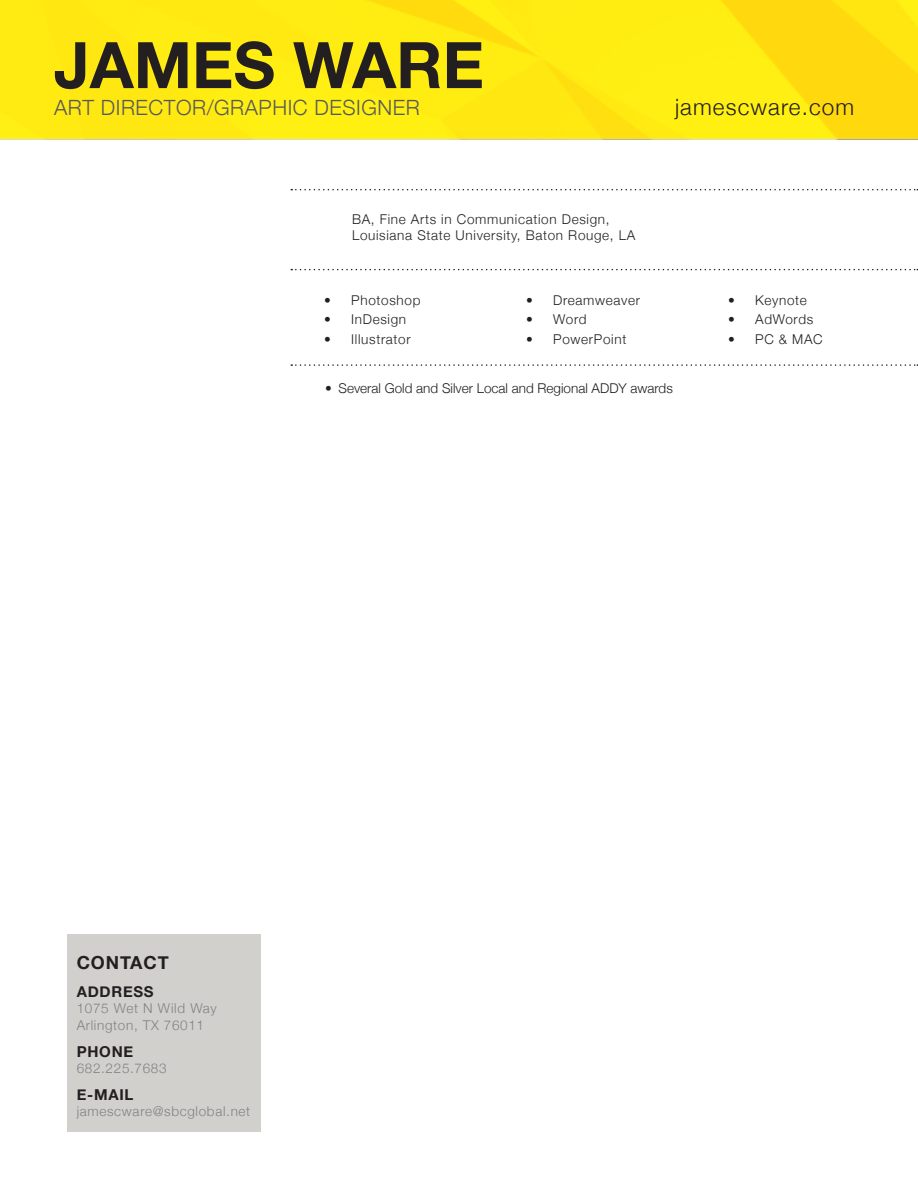
<style>
.page{position:relative;width:918px;height:1188px;background:#fff}
.page>*{position:absolute;margin:0;border:0;box-sizing:border-box;transform-origin:0 0}
.t1{font:700 64.2px "Helvetica Neue";color:#231f20}
.t2{font:300 22.5px "Helvetica Neue";letter-spacing:.05em;color:#231f20}
.t3{font:300 21px "Helvetica Neue";letter-spacing:.025em;color:#57585a}
.Profile__Bold{font:700 18px "Helvetica Neue";letter-spacing:.05em;color:#231f20}
.Profile__Bold-2{font:700 15px "Helvetica Neue";letter-spacing:.05em;color:#231f20}
.Experience__Title{font:300 13.5px "Helvetica Neue";letter-spacing:.05em;color:#231f20}
.Profile__Light{font:300 13.5px "Helvetica Neue";letter-spacing:.05em;color:#808285}
.Experience__Title-2{font:300 13.5px "Helvetica Neue";color:#231f20}
</style>
<div class="page">
<img style="left:0;top:0;width:918px;height:139px">
<svg style="left:291px;top:189px;width:627px;height:1px"></svg>
<svg style="left:291px;top:269px;width:627px;height:1px"></svg>
<svg style="left:291px;top:364px;width:627px;height:2px"></svg>
<div style="left:67px;top:934px;width:193px;height:197px;background:#d2d0cd"></div>
<h1 class="t1" style="left:54px;top:15px;width:432px">JAMES WARE</h1>
<h3 class="t3" style="left:54px;top:91px;width:367px">ART DIRECTOR/GRAPHIC DESIGNER</h3>
<h2 class="t2" style="left:675px;top:89px;width:181px">jamescware.com</h2>
<p class="Experience__Title" style="left:352px;top:208px;width:259px">BA, Fine Arts in Communication Design,</p>
<p class="Experience__Title" style="left:352px;top:225px;width:285px">Louisiana State University, Baton Rouge, LA</p>
<p class="Experience__Title" style="left:324px;top:289px;width:98px">• Photoshop</p>
<p class="Experience__Title" style="left:324px;top:309px;width:83px">• InDesign</p>
<p class="Experience__Title" style="left:324px;top:328px;width:88px">• Illustrator</p>
<p class="Experience__Title" style="left:526px;top:289px;width:115px">• Dreamweaver</p>
<p class="Experience__Title" style="left:526px;top:309px;width:62px">• Word</p>
<p class="Experience__Title" style="left:526px;top:328px;width:102px">• PowerPoint</p>
<p class="Experience__Title-2" style="left:325px;top:377px;width:349px">• Several Gold and Silver Local and Regional ADDY awards</p>
<p class="Experience__Title" style="left:728px;top:289px;width:80px">• Keynote</p>
<p class="Experience__Title" style="left:728px;top:309px;width:87px">• AdWords</p>
<p class="Experience__Title" style="left:728px;top:328px;width:96px">• PC &amp; MAC</p>
<p class="Profile__Bold" style="left:77px;top:948px;width:94px">CONTACT</p>
<p class="Profile__Bold-2" style="left:77px;top:980px;width:79px">ADDRESS</p>
<p class="Profile__Light" style="left:77px;top:998px;width:142px">1075 Wet N Wild Way</p>
<p class="Profile__Light" style="left:77px;top:1014px;width:129px">Arlington, TX 76011</p>
<p class="Profile__Bold-2" style="left:77px;top:1039px;width:58px">PHONE</p>
<p class="Profile__Light" style="left:77px;top:1057px;width:91px">682.225.7683</p>
<p class="Profile__Bold-2" style="left:77px;top:1083px;width:58px">E-MAIL</p>
<p class="Profile__Light" style="left:77px;top:1100px;width:175px">jamescware@sbcglobal.net</p>
</div>
